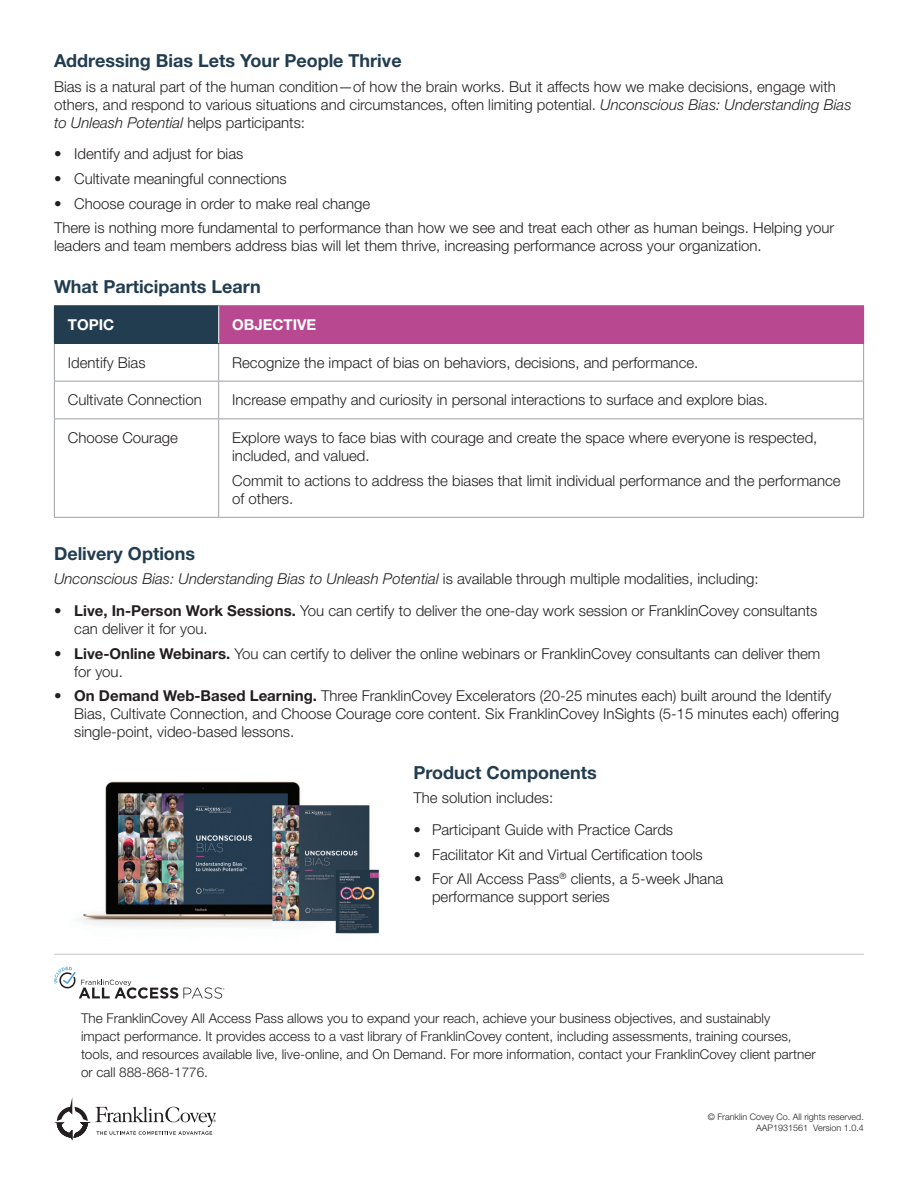
<style>
.page{position:relative;width:918px;height:1188px;background:#fff}
.page>*{position:absolute;margin:0;border:0;box-sizing:border-box;transform-origin:0 0}
.t1{font:700 18px "Helvetica Neue LT Std";color:#223d50}
.t2{font:300 15px/18px "Helvetica Neue LT Std";color:#231f20}
.t3{font:italic 300 15px "Helvetica Neue LT Std";color:#231f20}
.table_header{font:700 15px "Helvetica Neue LT Std";color:#fff}
.t4{font:300 13.5px/18px "Helvetica Neue LT Std";color:#231f20}
.t5{font:300 9px "Helvetica Neue LT Std";color:#231f20}
.s1{font-style:italic}
.s2{font-style:normal}
.s3{font-weight:700}
</style>
<div class="page">
<svg style="left:54px;top:1097px;width:162px;height:43px"></svg>
<svg style="left:54px;top:967px;width:170px;height:32px"></svg>
<img style="left:81px;top:781px;width:298px;height:153px">
<div style="left:54px;top:306px;width:165px;height:37px;background:#223d50"></div>
<div style="left:219px;top:306px;width:645px;height:37px;background:#b84890"></div>
<hr style="left:54px;top:344px;width:1px;height:37px;background:#9da0a3">
<hr style="left:218px;top:344px;width:1px;height:37px;background:#9da0a3">
<hr style="left:863px;top:344px;width:1px;height:37px;background:#9da0a3">
<hr style="left:54px;top:381px;width:165px;height:1px;background:#9da0a3">
<hr style="left:54px;top:382px;width:1px;height:36px;background:#9da0a3">
<hr style="left:219px;top:381px;width:645px;height:1px;background:#9da0a3">
<hr style="left:218px;top:382px;width:1px;height:36px;background:#9da0a3">
<hr style="left:863px;top:382px;width:1px;height:36px;background:#9da0a3">
<hr style="left:54px;top:418px;width:165px;height:1px;background:#9da0a3">
<hr style="left:54px;top:419px;width:1px;height:98px;background:#9da0a3">
<hr style="left:219px;top:418px;width:645px;height:1px;background:#9da0a3">
<hr style="left:218px;top:419px;width:1px;height:98px;background:#9da0a3">
<hr style="left:863px;top:419px;width:1px;height:98px;background:#9da0a3">
<hr style="left:54px;top:517px;width:165px;height:1px;background:#9da0a3">
<hr style="left:219px;top:517px;width:645px;height:1px;background:#9da0a3">
<hr style="left:54px;top:305px;width:165px;height:1px;background:#223d50">
<hr style="left:54px;top:343px;width:165px;height:1px;background:#223d50">
<hr style="left:218px;top:306px;width:1px;height:37px;background:#fff">
<hr style="left:219px;top:305px;width:645px;height:1px;background:#b84890">
<hr style="left:219px;top:343px;width:645px;height:1px;background:#b84890">
<hr style="left:54px;top:954px;width:810px;height:1px;background:#c7c8ca">
<p class="t1" style="left:54px;top:49px;width:349px">Addressing Bias Lets Your People Thrive</p>
<p class="t2" style="left:54px;top:77px;width:799px">Bias is a natural part of the human condition—of how the brain works. But it affects how we make decisions, engage with others, and respond to various situations and circumstances, often limiting potential. <span class="s1">Unconscious Bias: Understanding Bias to Unleash Potential</span> helps participants:</p>
<p class="t2" style="left:54px;top:144px;width:191px">• Identify and adjust for bias</p>
<p class="t2" style="left:54px;top:169px;width:234px">• Cultivate meaningful connections</p>
<p class="t2" style="left:54px;top:194px;width:318px">• Choose courage in order to make real change</p>
<p class="t2" style="left:54px;top:219px;width:782px">There is nothing more fundamental to performance than how we see and treat each other as human beings. Helping your leaders and team members address bias will let them thrive, increasing performance across your organization.</p>
<p class="t1" style="left:54px;top:275px;width:208px">What Participants Learn</p>
<p class="table_header" style="left:68px;top:315px;width:48px">TOPIC</p>
<p class="table_header" style="left:232px;top:315px;width:86px">OBJECTIVE</p>
<p class="t2" style="left:68px;top:353px;width:79px">Identify Bias</p>
<p class="t2" style="left:232px;top:353px;width:468px">Recognize the impact of bias on behaviors, decisions, and performance.</p>
<p class="t2" style="left:68px;top:391px;width:135px">Cultivate Connection</p>
<p class="t2" style="left:232px;top:391px;width:537px">Increase empathy and curiosity in personal interactions to surface and explore bias.</p>
<p class="t2" style="left:68px;top:428px;width:112px">Choose Courage</p>
<p class="t2" style="left:232px;top:428px;width:587px">Explore ways to face bias with courage and create the space where everyone is respected, included, and valued.</p>
<p class="t2" style="left:232px;top:471px;width:610px">Commit to actions to address the biases that limit individual performance and the performance of others.</p>
<p class="t1" style="left:54px;top:542px;width:143px">Delivery Options</p>
<p class="t3" style="left:54px;top:570px;width:706px">Unconscious Bias: Understanding Bias to Unleash Potential <span class="s2">is available through multiple modalities, including:</span></p>
<p class="t2" style="left:74px;top:601px;width:745px;text-indent:-20px">• <span class="s3">Live, In-Person Work Sessions.</span> You can certify to deliver the one-day work session or FranklinCovey consultants can deliver it for you.</p>
<p class="t2" style="left:74px;top:644px;width:748px;text-indent:-20px">• <span class="s3">Live-Online Webinars.</span> You can certify to deliver the online webinars or FranklinCovey consultants can deliver them for you.</p>
<p class="t2" style="left:74px;top:687px;width:766px;text-indent:-20px">• <span class="s3">On Demand Web-Based Learning.</span> Three FranklinCovey Excelerators (20-25 minutes each) built around the Identify<br>Bias, Cultivate Connection, and Choose Courage core content. Six FranklinCovey InSights (5-15 minutes each) offering single-point, video-based lessons.</p>
<p class="t1" style="left:414px;top:761px;width:185px">Product Components</p>
<p class="t2" style="left:414px;top:789px;width:141px">The solution includes:</p>
<p class="t2" style="left:414px;top:820px;width:261px">• Participant Guide with Practice Cards</p>
<p class="t2" style="left:414px;top:845px;width:291px">• Facilitator Kit and Virtual Certification tools</p>
<p class="t2" style="left:432px;top:870px;width:293px;text-indent:-18px">• For All Access Pass<sup>®</sup> clients, a 5-week Jhana performance support series</p>
<p class="t4" style="left:81px;top:1009px;width:736px">The FranklinCovey All Access Pass allows you to expand your reach, achieve your business objectives, and sustainably<br>impact performance. It provides access to a vast library of FranklinCovey content, including assessments, training courses, tools, and resources available live, live-online, and On Demand. For more information, contact your FranklinCovey client partner or call 888-868-1776.</p>
<p class="t5" style="left:708px;top:1111px;width:158px">© Franklin Covey Co. All rights reserved.</p>
<p class="t5" style="left:756px;top:1122px;width:109px">AAP1931561 Version 1.0.4</p>
</div>
